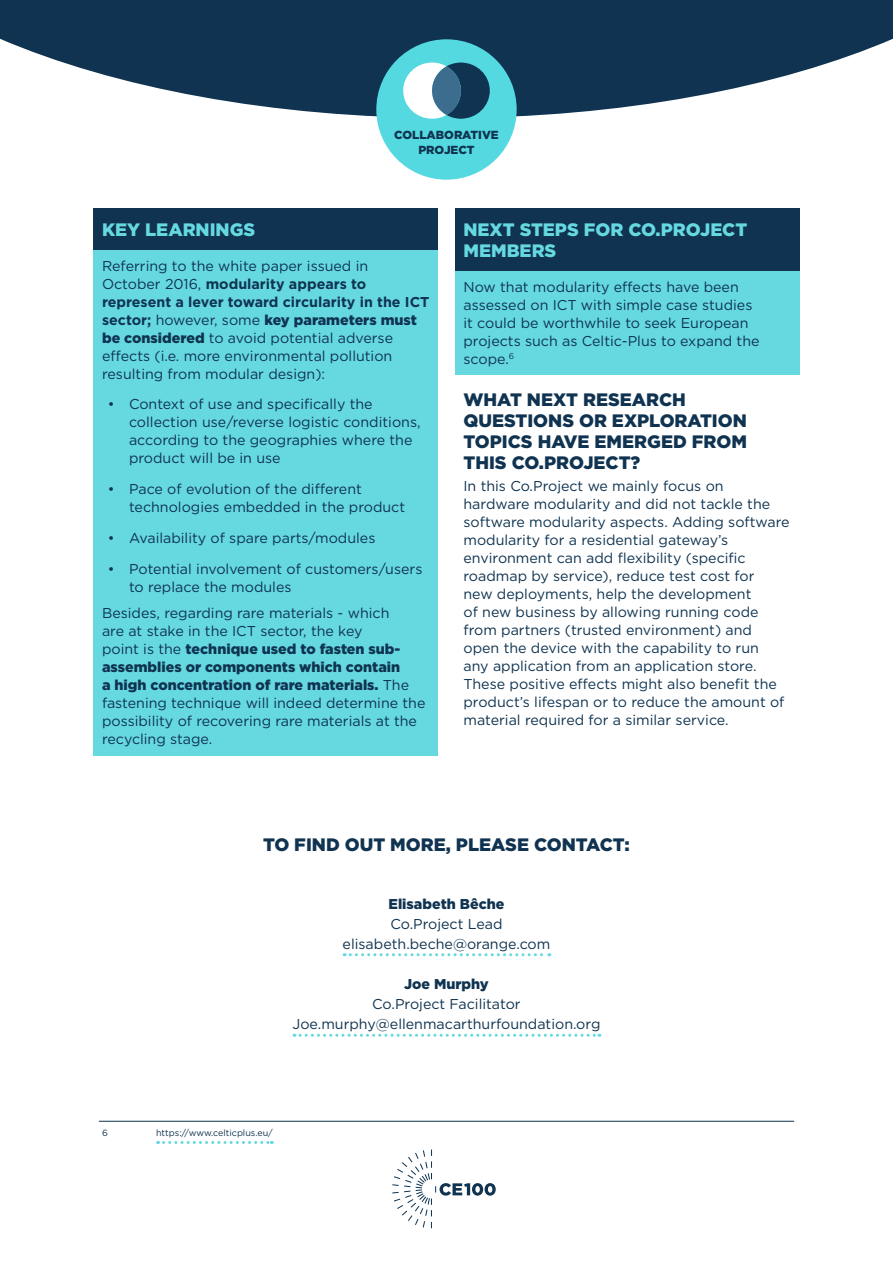
<style>
.page{position:relative;width:893px;height:1263px;background:#fff}
.page>*{position:absolute;margin:0;border:0;box-sizing:border-box;transform-origin:0 0}
.t1{font:900 18px/21px "Gotham";color:#0f3350}
.t2{font:900 18px/21px "Gotham";color:#66d9e0}
.t3{font:14.25px/18px "Gotham";color:#0f3350}
.t4{font:900 14.25px "Gotham";color:#0f3350}
.t5{font:900 11.7px/14.1px "Gotham";color:#0f3350;text-align:center}
.t6{font:9px "Gotham";color:#0f3350}
.s1{font-weight:700}
.s2{font-weight:900}
</style>
<div class="page">
<svg style="left:0;top:0;width:893px;height:117px;fill:#0f3350"></svg>
<div style="left:376px;top:39px;width:141px;height:141px;background:#54d9e0;border-radius:50%"></div>
<svg style="left:403px;top:63px;width:87px;height:56px"></svg>
<div style="left:432px;top:66px;width:29px;height:49px;background:#3c6d8e;border-radius:50%"></div>
<svg style="left:392px;top:1149px;width:104px;height:79px"></svg>
<hr style="left:99px;top:1121px;width:695px;height:1px;background:#0f3350">
<div style="left:94px;top:208px;width:344px;height:44px;background:#0f3350"></div>
<div style="left:94px;top:251px;width:344px;height:139px;background:#66d9e0"></div>
<div style="left:94px;top:385px;width:344px;height:94px;background:#66d9e0"></div>
<div style="left:94px;top:470px;width:344px;height:58px;background:#66d9e0"></div>
<div style="left:94px;top:519px;width:344px;height:39px;background:#66d9e0"></div>
<div style="left:94px;top:549px;width:344px;height:58px;background:#66d9e0"></div>
<div style="left:94px;top:598px;width:344px;height:157px;background:#66d9e0"></div>
<svg style="left:158px;top:1141px;width:114px;height:3px"></svg>
<div style="left:455px;top:208px;width:344px;height:65px;background:#0f3350"></div>
<div style="left:455px;top:272px;width:344px;height:103px;background:#66d9e0"></div>
<svg style="left:344px;top:953px;width:206px;height:3px"></svg>
<svg style="left:294px;top:1034px;width:306px;height:3px"></svg>
<p class="t5" style="left:394px;top:128px;width:106px">COLLABORATIVE<br>PROJECT</p>
<p class="t2" style="left:102px;top:218px;width:155px">KEY LEARNINGS</p>
<p class="t3" style="left:102px;top:256px;width:329px">Referring to the white paper issued in October 2016, <span class="s1">modularity appears to represent a lever toward circularity in the ICT sector;</span> however, some <span class="s2">key parameters must be considered</span> to avoid potential adverse effects (i.e. more environmental pollution resulting from modular design):</p>
<p class="t3" style="left:129px;top:395px;width:293px;text-indent:-21px">• Context of use and specifically the collection use/reverse logistic conditions, according to the geographies where the product will be in use</p>
<p class="t3" style="left:129px;top:480px;width:278px;text-indent:-21px">• Pace of evolution of the different technologies embedded in the product</p>
<p class="t3" style="left:108px;top:528px;width:269px">• Availability of spare parts/modules</p>
<p class="t3" style="left:129px;top:559px;width:295px;text-indent:-21px">• Potential involvement of customers/users to replace the modules</p>
<p class="t3" style="left:102px;top:604px;width:325px">Besides, regarding rare materials - which<br>are at stake in the ICT sector, the key<br>point is the <span class="s2">technique used to fasten sub&shy;assemblies or components which contain<br>a high concentration of rare materials.</span> The fastening technique will indeed determine the possibility of recovering rare materials at the recycling stage.</p>
<p class="t2" style="left:463px;top:218px;width:285px">NEXT STEPS FOR CO.PROJECT<br>MEMBERS</p>
<p class="t3" style="left:463px;top:277px;width:298px">Now that modularity effects have been assessed on ICT with simple case studies it could be worthwhile to seek European projects such as Celtic-Plus to expand the scope.<sup>6</sup></p>
<p class="t1" style="left:463px;top:389px;width:285px">WHAT NEXT RESEARCH<br>QUESTIONS OR EXPLORATION<br>TOPICS HAVE EMERGED FROM<br>THIS CO.PROJECT?</p>
<p class="t3" style="left:463px;top:477px;width:328px">In this Co.Project we mainly focus on hardware modularity and did not tackle the software modularity aspects. Adding software modularity for a residential gateway’s environment can add flexibility (specific roadmap by service), reduce test cost for<br>new deployments, help the development<br>of new business by allowing running code from partners (trusted environment) and open the device with the capability to run<br>any application from an application store.<br>These positive effects might also benefit the product’s lifespan or to reduce the amount of material required for a similar service.</p>
<p class="t1" style="left:263px;top:834px;width:368px">TO FIND OUT MORE, PLEASE CONTACT:</p>
<p class="t4" style="left:388px;top:894px;width:117px">Elisabeth Bêche</p>
<p class="t3" style="left:343px;top:913px;width:209px;line-height:20.1px;text-align:center">Co.Project Lead elisabeth.beche@orange.com</p>
<p class="t4" style="left:404px;top:974px;width:86px">Joe Murphy</p>
<p class="t3" style="left:293px;top:994px;width:309px;line-height:20.1px;text-align:center">Co.Project Facilitator<br>Joe.murphy@ellenmacarthurfoundation.org</p>
<p class="t6" style="left:102px;top:1127px;width:7px">6</p>
<p class="t6" style="left:156px;top:1127px;width:118px">https://www.celticplus.eu/</p>
</div>
